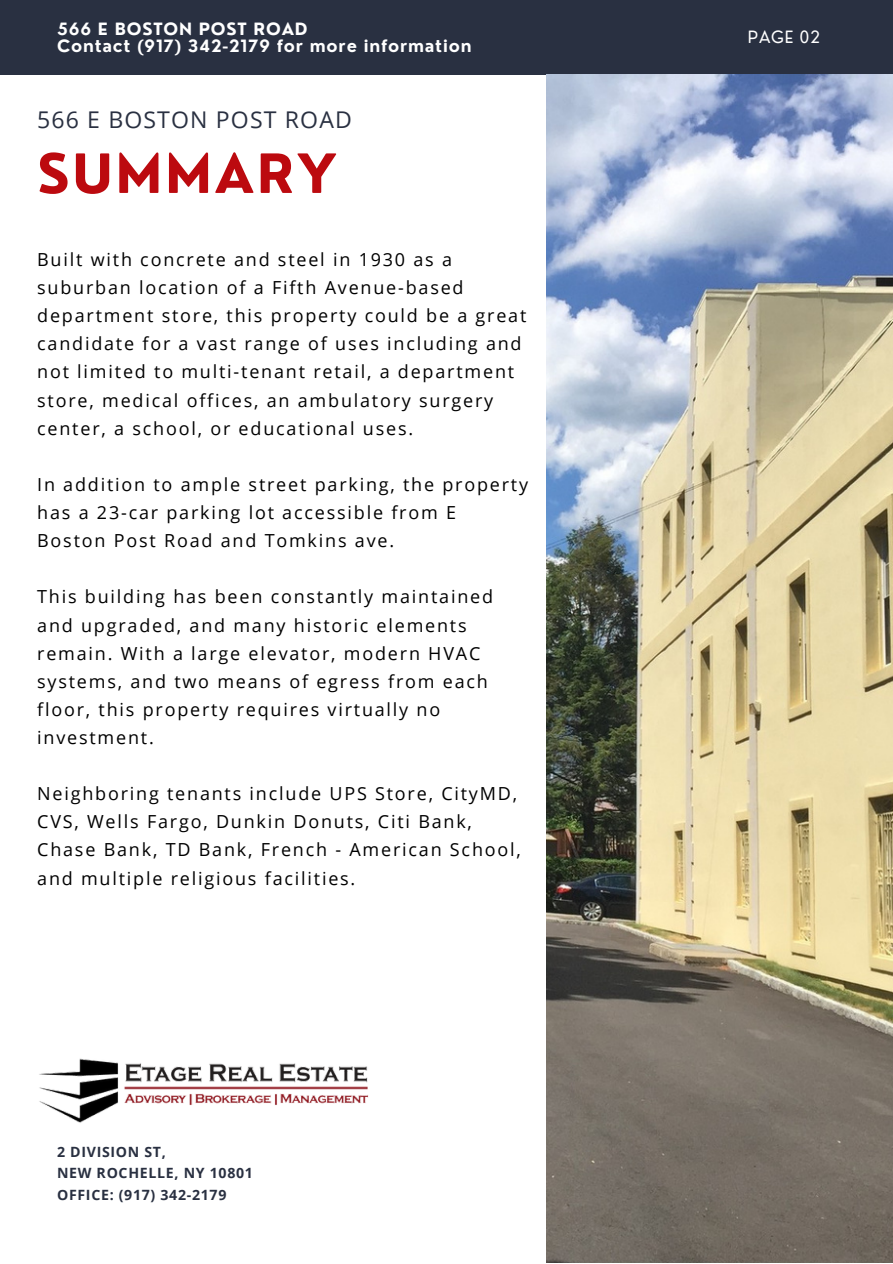
<style>
.page{position:relative;width:893px;height:1264px;background:#fff}
.page>*{position:absolute;margin:0;border:0;box-sizing:border-box;transform-origin:0 0}
.t1{font:700 52.65px "Nourd";letter-spacing:.05em;color:#bc0a0f}
.t2{font:23.1px "Open Sans";letter-spacing:.05em;color:#293041}
.t3{font:18px/28px "Open Sans";letter-spacing:.1em;color:#000}
.t4{font:700 16.5px "Nourd";letter-spacing:.05em;color:#fff}
.t5{font:16.5px "Nourd";letter-spacing:.05em;color:#fff}
.t6{font:700 14.1px "Open Sans";letter-spacing:.05em;color:#293041}
</style>
<div class="page">
<div style="left:0;top:0;width:892px;height:74px;background:#293041"></div>
<img style="left:546px;top:74px;width:346px;height:1188px">
<img style="left:39px;top:1058px;width:330px;height:65px">
<p class="t4" style="left:57px;top:18px;width:252px">566 E BOSTON POST ROAD</p>
<p class="t4" style="left:57px;top:35px;width:416px">Contact (917) 342-2179 for more information</p>
<p class="t2" style="left:37px;top:103px;width:316px">566 E BOSTON POST ROAD</p>
<p class="t1" style="left:37px;top:140px;width:301px">SUMMARY</p>
<p class="t3" style="left:37px;top:245px;width:490px">Built with concrete and steel in 1930 as a suburban location of a Fifth Avenue-based department store, this property could be a great candidate for a vast range of uses including and not limited to multi-tenant retail, a department store, medical offices, an ambulatory surgery center, a school, or educational uses.</p>
<p class="t3" style="left:37px;top:470px;width:492px">In addition to ample street parking, the property has a 23-car parking lot accessible from E<br>Boston Post Road and Tomkins ave.</p>
<p class="t3" style="left:37px;top:582px;width:457px">This building has been constantly maintained and upgraded, and many historic elements remain. With a large elevator, modern HVAC systems, and two means of egress from each floor, this property requires virtually no investment.</p>
<p class="t3" style="left:37px;top:779px;width:485px">Neighboring tenants include UPS Store, CityMD, CVS, Wells Fargo, Dunkin Donuts, Citi Bank, Chase Bank, TD Bank, French - American School, and multiple religious facilities.</p>
<p class="t6" style="left:57px;top:1141px;width:110px">2 DIVISION ST,</p>
<p class="t6" style="left:57px;top:1163px;width:197px">NEW ROCHELLE, NY 10801</p>
<p class="t6" style="left:57px;top:1184px;width:171px">OFFICE: (917) 342-2179</p>
<p class="t5" style="left:747px;top:27px;width:74px">PAGE 02</p>
</div>
